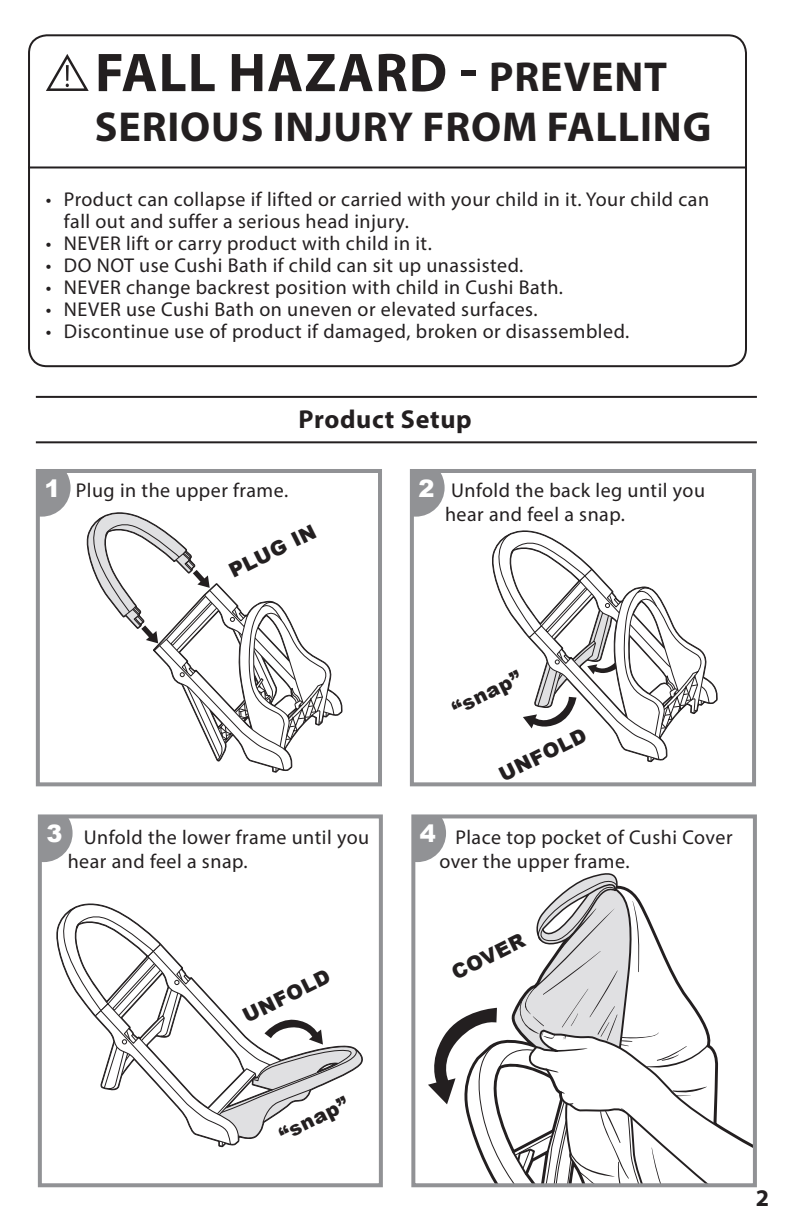
<style>
.page{position:relative;width:792px;height:1224px;background:#fff}
.page>*{position:absolute;margin:0;border:0;box-sizing:border-box;transform-origin:0 0}
.Warning_-_White{font:700 55px "Myriad Pro";letter-spacing:.02em;color:#231f20}
.Warning_-_White-2{font:700 42px "Myriad Pro";letter-spacing:.02em;color:#231f20}
.t1{font:700 26px "Myriad Pro";letter-spacing:.025em;color:#231f20}
.Numbers{font:900 24px "Arial";color:#fff}
.t2{font:700 24px "Myriad Pro";color:#231f20}
.Tabbed_Paragraph{font:20px/24px "Myriad Pro";letter-spacing:.025em;color:#231f20}
.Bold_Small_Title{font:900 20px "Arial";color:#231f20}
.s1{font-size:42px}
</style>
<div class="page">
<svg style="left:56px;top:903px;width:307px;height:245px"></svg>
<div style="left:38px;top:814px;width:345px;height:373px;border:4px solid #919295"></div>
<svg style="left:428px;top:873px;width:324px;height:309px"></svg>
<div style="left:411px;top:814px;width:346px;height:373px;border:4px solid #919295"></div>
<div style="left:28px;top:34px;width:719px;height:333px;border:2px solid #231f20;border-radius:18px"></div>
<svg style="left:46px;top:54px;width:43px;height:37px"></svg>
<hr style="left:28px;top:166px;width:719px;height:2px;background:#231f20">
<hr style="left:36px;top:441px;width:721px;height:2px;background:#231f20">
<hr style="left:36px;top:396px;width:721px;height:2px;background:#231f20">
<svg style="left:86px;top:512px;width:257px;height:261px"></svg>
<div style="left:36px;top:469px;width:346px;height:317px;border:4px solid #919295"></div>
<svg style="left:492px;top:530px;width:226px;height:233px"></svg>
<div style="left:410px;top:469px;width:346px;height:317px;border:4px solid #919295"></div>
<svg style="left:37px;top:470px;width:34px;height:47px;background:#a0a1a4"></svg>
<svg style="left:411px;top:470px;width:34px;height:47px;background:#a0a1a4"></svg>
<svg style="left:412px;top:815px;width:34px;height:47px;background:#9e9fa1"></svg>
<svg style="left:39px;top:815px;width:34px;height:47px;background:#9fa0a3"></svg>
<p class="Warning_-_White" style="left:95px;top:37px;width:574px">FALL HAZARD - <span class="s1">PREVENT</span></p>
<p class="Warning_-_White-2" style="left:95px;top:100px;width:618px">SERIOUS INJURY FROM FALLING</p>
<p class="Tabbed_Paragraph" style="left:64px;top:188px;width:647px;line-height:22px;text-indent:-18px">• Product can collapse if lifted or carried with your child in it. Your child can fall out and suffer a serious head injury.</p>
<p class="Tabbed_Paragraph" style="left:46px;top:231px;width:387px">• NEVER lift or carry product with child in it.</p>
<p class="Tabbed_Paragraph" style="left:46px;top:253px;width:479px">• DO NOT use Cushi Bath if child can sit up unassisted.</p>
<p class="Tabbed_Paragraph" style="left:46px;top:275px;width:519px">• NEVER change backrest position with child in Cushi Bath.</p>
<p class="Tabbed_Paragraph" style="left:46px;top:297px;width:493px">• NEVER use Cushi Bath on uneven or elevated surfaces.</p>
<p class="Tabbed_Paragraph" style="left:46px;top:319px;width:585px">• Discontinue use of product if damaged, broken or disassembled.</p>
<p class="t1" style="left:299px;top:402px;width:175px">Product Setup</p>
<p class="Numbers" style="left:44px;top:471px;width:18px">1</p>
<p class="Tabbed_Paragraph" style="left:76px;top:478px;width:214px">Plug in the upper frame.</p>
<p class="Numbers" style="left:418px;top:471px;width:18px">2</p>
<p class="Tabbed_Paragraph" style="left:445px;top:478px;width:262px;text-indent:6px">Unfold the back leg until you hear and feel a snap.</p>
<p class="Bold_Small_Title" style="left:224px;top:559px;width:96px;rotate:-27deg">PLUG IN</p>
<p class="Bold_Small_Title" style="left:447px;top:697px;width:76px;rotate:-27deg">“snap”</p>
<p class="Bold_Small_Title" style="left:494px;top:763px;width:96px;rotate:-27deg">UNFOLD</p>
<p class="Numbers" style="left:46px;top:816px;width:18px">3</p>
<p class="Tabbed_Paragraph" style="left:68px;top:825px;width:303px;text-indent:16px">Unfold the lower frame until you hear and feel a snap.</p>
<p class="Tabbed_Paragraph" style="left:439px;top:825px;width:295px;text-indent:16px">Place top pocket of Cushi Cover over the upper frame.</p>
<p class="Numbers" style="left:420px;top:816px;width:18px">4</p>
<p class="Bold_Small_Title" style="left:238px;top:1004px;width:96px;rotate:-27deg">UNFOLD</p>
<p class="Bold_Small_Title" style="left:446px;top:961px;width:80px;rotate:-27deg">COVER</p>
<p class="Bold_Small_Title" style="left:274px;top:1123px;width:76px;rotate:-27deg">“snap”</p>
<p class="t2" style="left:756px;top:1182px;width:15px">2</p>
</div>
